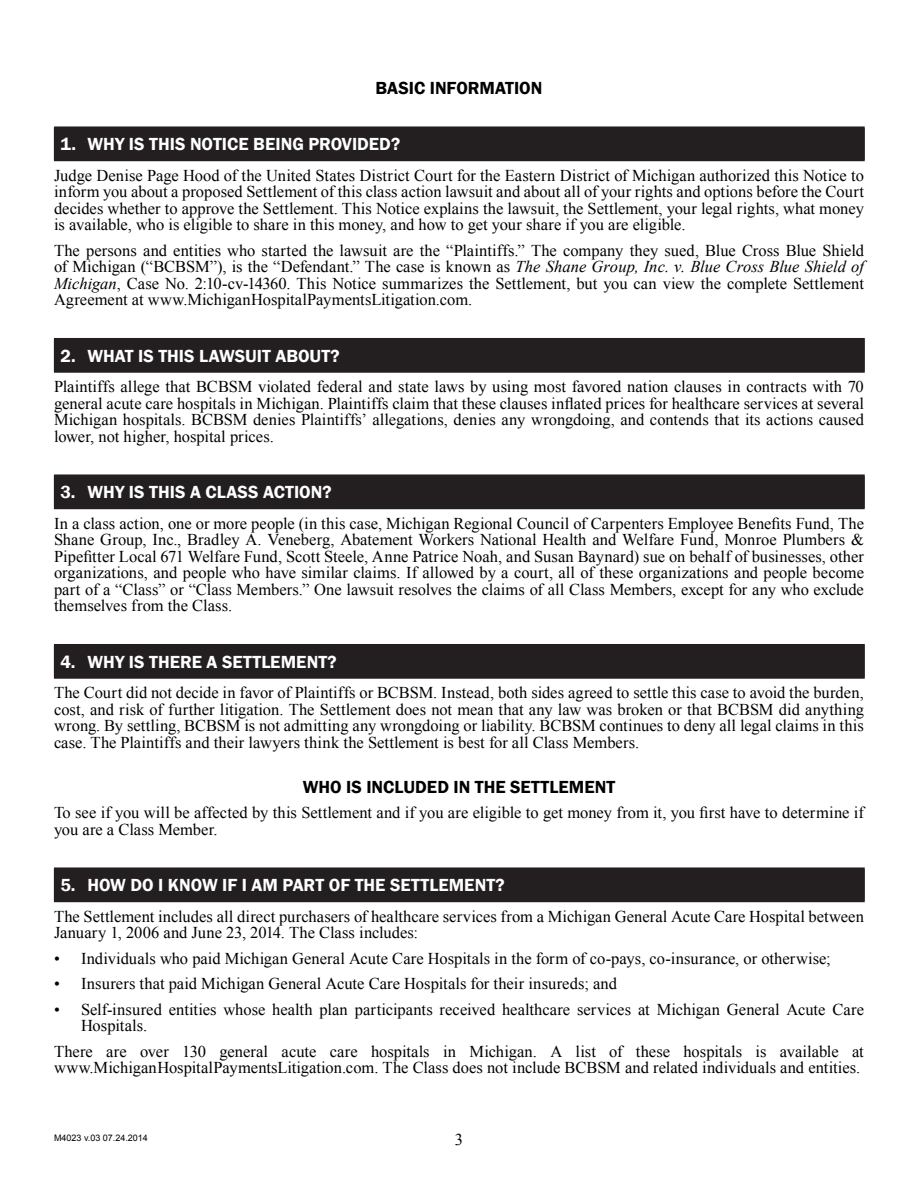
<style>
.page{position:relative;width:918px;height:1188px;background:#fff}
.page>*{position:absolute;margin:0;border:0;box-sizing:border-box;transform-origin:0 0}
.t1{font:600 18px "Franklin Gothic";color:#fff}
.Black_H1{font:600 18px "Franklin Gothic";color:#000}
.Body_Copy{font:16.5px/16.5px "Times New Roman";color:#000;text-align:justify}
.t2{font:9px "Arial";color:#000}
.s1{font-style:italic}
</style>
<div class="page">
<div style="left:54px;top:127px;width:810px;height:34px;background:#231f20"></div>
<hr style="left:864px;top:127px;width:1px;height:33px;background:#231f20">
<hr style="left:54px;top:160px;width:811px;height:1px;background:#231f20">
<div style="left:54px;top:338px;width:810px;height:34px;background:#231f20"></div>
<hr style="left:54px;top:338px;width:811px;height:1px;background:#231f20">
<hr style="left:864px;top:339px;width:1px;height:33px;background:#231f20">
<hr style="left:54px;top:372px;width:811px;height:1px;background:#231f20">
<div style="left:54px;top:475px;width:810px;height:34px;background:#231f20"></div>
<hr style="left:864px;top:475px;width:1px;height:33px;background:#231f20">
<hr style="left:54px;top:508px;width:811px;height:1px;background:#231f20">
<div style="left:54px;top:644px;width:810px;height:34px;background:#231f20"></div>
<hr style="left:54px;top:644px;width:811px;height:1px;background:#231f20">
<hr style="left:864px;top:645px;width:1px;height:33px;background:#231f20">
<hr style="left:54px;top:678px;width:811px;height:1px;background:#231f20">
<div style="left:54px;top:868px;width:810px;height:34px;background:#231f20"></div>
<hr style="left:864px;top:868px;width:1px;height:33px;background:#231f20">
<hr style="left:54px;top:901px;width:811px;height:1px;background:#231f20">
<p class="Black_H1" style="left:376px;top:77px;width:168px">BASIC INFORMATION</p>
<p class="t1" style="left:60px;top:133px;width:341px">1. WHY IS THIS NOTICE BEING PROVIDED?</p>
<p class="Body_Copy" style="left:54px;top:167px;width:812px">Judge Denise Page Hood of the United States District Court for the Eastern District of Michigan authorized this Notice to inform you about a proposed Settlement of this class action lawsuit and about all of your rights and options before the Court decides whether to approve the Settlement. This Notice explains the lawsuit, the Settlement, your legal rights, what money is available, who is eligible to share in this money, and how to get your share if you are eligible.</p>
<p class="Body_Copy" style="left:54px;top:242px;width:812px">The persons and entities who started the lawsuit are the “Plaintiffs.” The company they sued, Blue Cross Blue Shield of Michigan (“BCBSM”), is the “Defendant.” The case is known as <span class="s1">The Shane Group, Inc. v. Blue Cross Blue Shield of Michigan</span>, Case No. 2:10-cv-14360. This Notice summarizes the Settlement, but you can view the complete Settlement Agreement at www.MichiganHospitalPaymentsLitigation.com.</p>
<p class="t1" style="left:60px;top:345px;width:281px">2. WHAT IS THIS LAWSUIT ABOUT?</p>
<p class="Body_Copy" style="left:54px;top:378px;width:812px">Plaintiffs allege that BCBSM violated federal and state laws by using most favored nation clauses in contracts with 70 general acute care hospitals in Michigan. Plaintiffs claim that these clauses inflated prices for healthcare services at several Michigan hospitals. BCBSM denies Plaintiffs’ allegations, denies any wrongdoing, and contends that its actions caused lower, not higher, hospital prices.</p>
<p class="t1" style="left:60px;top:481px;width:273px">3. WHY IS THIS A CLASS ACTION?</p>
<p class="Body_Copy" style="left:54px;top:515px;width:812px">In a class action, one or more people (in this case, Michigan Regional Council of Carpenters Employee Benefits Fund, The Shane Group, Inc., Bradley A. Veneberg, Abatement Workers National Health and Welfare Fund, Monroe Plumbers &amp; Pipefitter Local 671 Welfare Fund, Scott Steele, Anne Patrice Noah, and Susan Baynard) sue on behalf of businesses, other organizations, and people who have similar claims. If allowed by a court, all of these organizations and people become part of a “Class” or “Class Members.” One lawsuit resolves the claims of all Class Members, except for any who exclude themselves from the Class.</p>
<p class="t1" style="left:60px;top:651px;width:278px">4. WHY IS THERE A SETTLEMENT?</p>
<p class="Body_Copy" style="left:54px;top:684px;width:812px">The Court did not decide in favor of Plaintiffs or BCBSM. Instead, both sides agreed to settle this case to avoid the burden, cost, and risk of further litigation. The Settlement does not mean that any law was broken or that BCBSM did anything wrong. By settling, BCBSM is not admitting any wrongdoing or liability. BCBSM continues to deny all legal claims in this case. The Plaintiffs and their lawyers think the Settlement is best for all Class Members.</p>
<p class="Black_H1" style="left:303px;top:776px;width:314px">WHO IS INCLUDED IN THE SETTLEMENT</p>
<p class="Body_Copy" style="left:54px;top:804px;width:812px">To see if you will be affected by this Settlement and if you are eligible to get money from it, you first have to determine if you are a Class Member.</p>
<p class="t1" style="left:60px;top:874px;width:446px">5. HOW DO I KNOW IF I AM PART OF THE SETTLEMENT?</p>
<p class="Body_Copy" style="left:54px;top:908px;width:812px">The Settlement includes all direct purchasers of healthcare services from a Michigan General Acute Care Hospital between<br>January 1, 2006 and June 23, 2014. The Class includes:</p>
<p class="Body_Copy" style="left:54px;top:950px;width:778px">• Individuals who paid Michigan General Acute Care Hospitals in the form of co-pays, co-insurance, or otherwise;</p>
<p class="Body_Copy" style="left:54px;top:975px;width:565px">• Insurers that paid Michigan General Acute Care Hospitals for their insureds; and</p>
<p class="Body_Copy" style="left:81px;top:1001px;width:785px;text-indent:-27px">• Self-insured entities whose health plan participants received healthcare services at Michigan General Acute Care<br>Hospitals.</p>
<p class="Body_Copy" style="left:54px;top:1043px;width:811px">There are over 130 general acute care hospitals in Michigan. A list of these hospitals is available at www.MichiganHospitalPaymentsLitigation.com. The Class does not include BCBSM and related individuals and entities.</p>
<p class="t2" style="left:54px;top:1131px;width:95px">M4023 v.03 07.24.2014</p>
<p class="Body_Copy" style="left:455px;top:1131px;width:10px">3</p>
</div>
